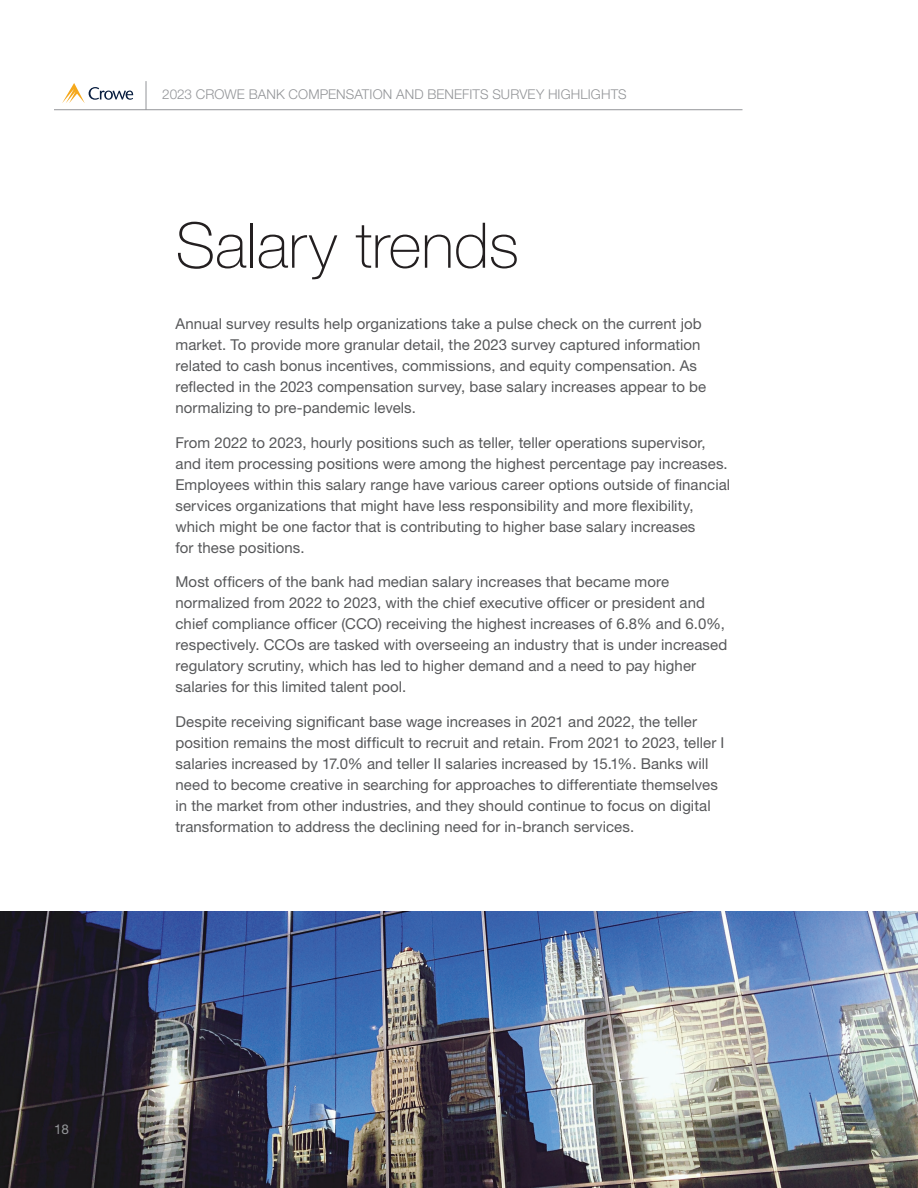
<style>
.page{position:relative;width:918px;height:1188px;background:#fff}
.page>*{position:absolute;margin:0;border:0;box-sizing:border-box;transform-origin:0 0}
.t1{font:100 63px "Helvetica Neue LT Std";color:#231f20}
.t2{font:15px/21px "Helvetica Neue LT Std";letter-spacing:.005em;color:#57585a}
.t3{font:300 13.5px "Helvetica Neue LT Std";letter-spacing:.01em;color:#939598}
.t4{font:13.5px "Helvetica Neue LT Std";color:#939598}
</style>
<div class="page">
<img style="left:0;top:911px;width:918px;height:277px">
<svg style="left:62px;top:83px;width:71px;height:20px"></svg>
<hr style="left:54px;top:109px;width:688px;height:1px;background:#939598">
<svg style="left:146px;top:81px;width:1px;height:29px"></svg>
<p class="t3" style="left:162px;top:86px;width:466px">2023 CROWE BANK COMPENSATION AND BENEFITS SURVEY HIGHLIGHTS</p>
<h1 class="t1" style="left:176px;top:209px;width:345px">Salary trends</h1>
<p class="t2" style="left:176px;top:313px;width:532px">Annual survey results help organizations take a pulse check on the current job market. To provide more granular detail, the 2023 survey captured information related to cash bonus incentives, commissions, and equity compensation. As reflected in the 2023 compensation survey, base salary increases appear to be normalizing to pre-pandemic levels.</p>
<p class="t2" style="left:176px;top:432px;width:556px">From 2022 to 2023, hourly positions such as teller, teller operations supervisor, and item processing positions were among the highest percentage pay increases.<br>Employees within this salary range have various career options outside of financial services organizations that might have less responsibility and more flexibility, which might be one factor that is contributing to higher base salary increases<br>for these positions.</p>
<p class="t2" style="left:176px;top:571px;width:553px">Most officers of the bank had median salary increases that became more normalized from 2022 to 2023, with the chief executive officer or president and chief compliance officer (CCO) receiving the highest increases of 6.8% and 6.0%, respectively. CCOs are tasked with overseeing an industry that is under increased regulatory scrutiny, which has led to higher demand and a need to pay higher salaries for this limited talent pool.</p>
<p class="t2" style="left:176px;top:711px;width:550px">Despite receiving significant base wage increases in 2021 and 2022, the teller position remains the most difficult to recruit and retain. From 2021 to 2023, teller I salaries increased by 17.0% and teller II salaries increased by 15.1%. Banks will need to become creative in searching for approaches to differentiate themselves in the market from other industries, and they should continue to focus on digital transformation to address the declining need for in-branch services.</p>
<p class="t4" style="left:54px;top:1121px;width:17px">18</p>
</div>
